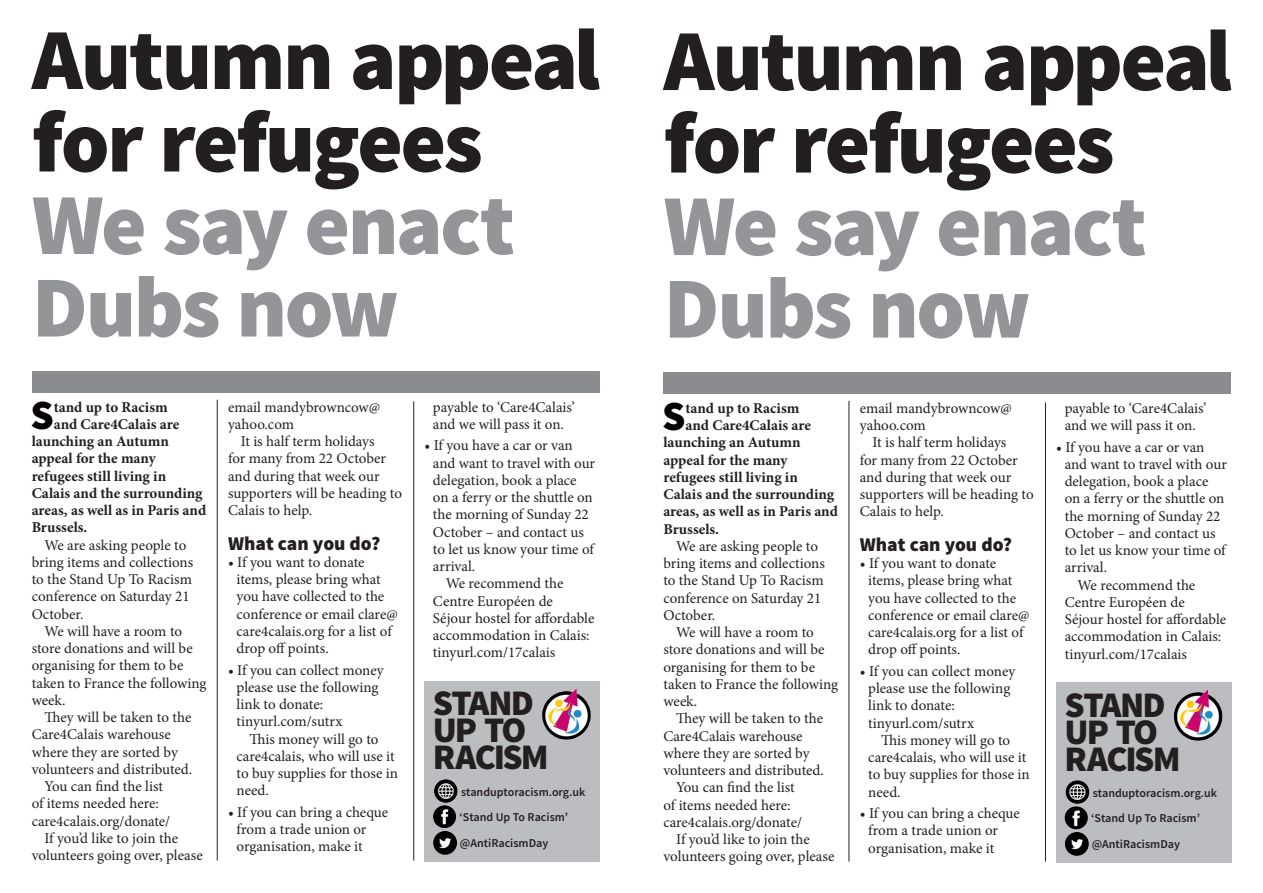
<style>
.page{position:relative;width:1263px;height:893px;background:#fff}
.page>*{position:absolute;margin:0;border:0;box-sizing:border-box;transform-origin:0 0}
.t1{font:900 87px/82.5px "Source Sans Pro";letter-spacing:-.03em;color:#231f20}
.t2{font:900 87px/82.5px "Source Sans Pro";letter-spacing:-.03em;color:#939598}
.body_text_first_para{font:900 41.55px "Source Sans Pro";color:#060101}
.t3{font:900 36px/27px "Source Sans Pro";letter-spacing:-.055em;color:#231f20}
.body_text_first_para-2{font:900 19.5px "Source Sans Pro";color:#231f20}
.body_text_first_para-3{font:15px/17.2px "Minion Pro";letter-spacing:-.005em;color:#231f20}
.body_text_first_para-4{font:700 15px "Minion Pro";color:#231f20}
.t4{font:600 12px "Source Sans Pro";color:#231f20}
</style>
<div class="page">
<div style="left:32px;top:371px;width:568px;height:21px;background:#8a8c8f"></div>
<hr style="left:217px;top:400px;width:1px;height:461px;background:#231f20">
<hr style="left:413px;top:401px;width:1px;height:460px;background:#231f20">
<div style="left:425px;top:681px;width:175px;height:180px;background:#bcbdc0"></div>
<img style="left:434px;top:779px;width:11px;height:23px">
<img style="left:433px;top:805px;width:16px;height:23px">
<img style="left:433px;top:831px;width:15px;height:24px">
<img style="left:542px;top:688px;width:49px;height:52px">
<div style="left:664px;top:372px;width:567px;height:21px;background:#8a8c8f"></div>
<hr style="left:849px;top:401px;width:1px;height:461px;background:#231f20">
<hr style="left:1045px;top:402px;width:1px;height:460px;background:#231f20">
<div style="left:1056px;top:682px;width:175px;height:180px;background:#bcbdc0"></div>
<img style="left:1066px;top:780px;width:10px;height:23px">
<img style="left:1065px;top:806px;width:16px;height:23px">
<img style="left:1065px;top:832px;width:14px;height:24px">
<img style="left:1174px;top:689px;width:49px;height:52px">
<p class="t1" style="left:32px;top:23px;width:569px">Autumn appeal for refugees</p>
<p class="t2" style="left:32px;top:188px;width:484px">We say enact<br>Dubs now</p>
<p class="body_text_first_para" style="left:30px;top:388px;width:25px">S</p>
<p class="body_text_first_para-4" style="left:54px;top:396px;width:115px">tand up to Racism</p>
<p class="body_text_first_para-4" style="left:54px;top:414px;width:127px">and Care4Calais are</p>
<p class="body_text_first_para-4" style="left:32px;top:431px;width:139px">launching an Autumn</p>
<p class="body_text_first_para-4" style="left:32px;top:448px;width:126px">appeal for the many</p>
<p class="body_text_first_para-4" style="left:32px;top:465px;width:136px">refugees still living in</p>
<p class="body_text_first_para-4" style="left:32px;top:483px;width:172px">Calais and the surrounding</p>
<p class="body_text_first_para-4" style="left:32px;top:500px;width:176px">areas, as well as in Paris and</p>
<p class="body_text_first_para-4" style="left:32px;top:517px;width:57px">Brussels.</p>
<p class="body_text_first_para-3" style="left:32px;top:536px;width:163px;text-indent:13px">We are asking people to bring items and collections to the Stand Up To Racism conference on Saturday 21<br>October.</p>
<p class="body_text_first_para-3" style="left:32px;top:623px;width:176px;text-indent:13px">We will have a room to store donations and will be organising for them to be taken to France the following week.</p>
<p class="body_text_first_para-3" style="left:32px;top:709px;width:162px;text-indent:13px">They will be taken to the<br>Care4Calais warehouse where they are sorted by volunteers and distributed.</p>
<p class="body_text_first_para-3" style="left:32px;top:778px;width:140px;text-indent:13px">You can find the list of items needed here: care4calais.org/donate/</p>
<p class="body_text_first_para-3" style="left:32px;top:830px;width:173px;text-indent:13px">If you’d like to join the volunteers going over, please</p>
<p class="body_text_first_para-3" style="left:228px;top:398px;width:154px">email mandybrowncow@ yahoo.com</p>
<p class="body_text_first_para-3" style="left:228px;top:433px;width:175px;text-indent:13px">It is half term holidays<br>for many from 22 October and during that week our supporters will be heading to<br>Calais to help.</p>
<p class="body_text_first_para-2" style="left:228px;top:530px;width:154px">What can you do?</p>
<p class="body_text_first_para-3" style="left:237px;top:554px;width:163px;text-indent:-9px">• If you want to donate items, please bring what you have collected to the conference or email clare@ care4calais.org for a list of drop off points.</p>
<p class="body_text_first_para-3" style="left:237px;top:661px;width:149px;text-indent:-9px">• If you can collect money please use the following link to donate: tinyurl.com/sutrx</p>
<p class="body_text_first_para-3" style="left:237px;top:730px;width:163px;text-indent:13px">This money will go to care4calais, who will use it to buy supplies for those in need.</p>
<p class="body_text_first_para-3" style="left:237px;top:804px;width:153px;text-indent:-9px">• If you can bring a cheque from a trade union or organisation, make it</p>
<p class="body_text_first_para-3" style="left:433px;top:398px;width:143px">payable to ‘Care4Calais’ and we will pass it on.</p>
<p class="body_text_first_para-3" style="left:433px;top:437px;width:164px;text-indent:-9px">• If you have a car or van and want to travel with our delegation, book a place on a ferry or the shuttle on the morning of Sunday 22<br>October – and contact us to let us know your time of arrival.</p>
<p class="body_text_first_para-3" style="left:433px;top:575px;width:163px;text-indent:13px">We recommend the<br>Centre Européen de<br>Séjour hostel for affordable accommodation in Calais: tinyurl.com/17calais</p>
<p class="t3" style="left:433px;top:692px;width:103px">STAND</p>
<p class="t3" style="left:433px;top:719px;width:118px">UP TO<br>RACISM</p>
<p class="t4" style="left:461px;top:784px;width:126px">standuptoracism.org.uk</p>
<p class="t4" style="left:460px;top:810px;width:110px">‘Stand Up To Racism’</p>
<p class="t4" style="left:460px;top:835px;width:90px">@AntiRacismDay</p>
<p class="t1" style="left:664px;top:24px;width:569px">Autumn appeal for refugees</p>
<p class="t2" style="left:664px;top:189px;width:484px">We say enact<br>Dubs now</p>
<p class="body_text_first_para" style="left:662px;top:389px;width:25px">S</p>
<p class="body_text_first_para-4" style="left:685px;top:397px;width:115px">tand up to Racism</p>
<p class="body_text_first_para-4" style="left:685px;top:415px;width:127px">and Care4Calais are</p>
<p class="body_text_first_para-4" style="left:663px;top:432px;width:139px">launching an Autumn</p>
<p class="body_text_first_para-4" style="left:663px;top:449px;width:126px">appeal for the many</p>
<p class="body_text_first_para-4" style="left:663px;top:466px;width:136px">refugees still living in</p>
<p class="body_text_first_para-4" style="left:663px;top:484px;width:172px">Calais and the surrounding</p>
<p class="body_text_first_para-4" style="left:663px;top:501px;width:176px">areas, as well as in Paris and</p>
<p class="body_text_first_para-4" style="left:663px;top:518px;width:57px">Brussels.</p>
<p class="body_text_first_para-3" style="left:663px;top:537px;width:163px;text-indent:13px">We are asking people to bring items and collections to the Stand Up To Racism conference on Saturday 21<br>October.</p>
<p class="body_text_first_para-3" style="left:663px;top:624px;width:176px;text-indent:13px">We will have a room to store donations and will be organising for them to be taken to France the following week.</p>
<p class="body_text_first_para-3" style="left:663px;top:710px;width:162px;text-indent:13px">They will be taken to the<br>Care4Calais warehouse where they are sorted by volunteers and distributed.</p>
<p class="body_text_first_para-3" style="left:663px;top:779px;width:140px;text-indent:13px">You can find the list of items needed here: care4calais.org/donate/</p>
<p class="body_text_first_para-3" style="left:663px;top:831px;width:173px;text-indent:13px">If you’d like to join the volunteers going over, please</p>
<p class="body_text_first_para-3" style="left:860px;top:399px;width:154px">email mandybrowncow@ yahoo.com</p>
<p class="body_text_first_para-3" style="left:860px;top:434px;width:175px;text-indent:13px">It is half term holidays<br>for many from 22 October and during that week our supporters will be heading to<br>Calais to help.</p>
<p class="body_text_first_para-2" style="left:860px;top:532px;width:154px">What can you do?</p>
<p class="body_text_first_para-3" style="left:868px;top:555px;width:163px;text-indent:-9px">• If you want to donate items, please bring what you have collected to the conference or email clare@ care4calais.org for a list of drop off points.</p>
<p class="body_text_first_para-3" style="left:868px;top:662px;width:149px;text-indent:-9px">• If you can collect money please use the following link to donate: tinyurl.com/sutrx</p>
<p class="body_text_first_para-3" style="left:868px;top:731px;width:163px;text-indent:13px">This money will go to care4calais, who will use it to buy supplies for those in need.</p>
<p class="body_text_first_para-3" style="left:868px;top:805px;width:153px;text-indent:-9px">• If you can bring a cheque from a trade union or organisation, make it</p>
<p class="body_text_first_para-3" style="left:1065px;top:399px;width:143px">payable to ‘Care4Calais’ and we will pass it on.</p>
<p class="body_text_first_para-3" style="left:1065px;top:438px;width:164px;text-indent:-9px">• If you have a car or van and want to travel with our delegation, book a place on a ferry or the shuttle on the morning of Sunday 22<br>October – and contact us to let us know your time of arrival.</p>
<p class="body_text_first_para-3" style="left:1065px;top:576px;width:163px;text-indent:13px">We recommend the<br>Centre Européen de<br>Séjour hostel for affordable accommodation in Calais: tinyurl.com/17calais</p>
<p class="t3" style="left:1064px;top:693px;width:103px">STAND</p>
<p class="t3" style="left:1064px;top:720px;width:118px">UP TO<br>RACISM</p>
<p class="t4" style="left:1093px;top:785px;width:126px">standuptoracism.org.uk</p>
<p class="t4" style="left:1091px;top:811px;width:110px">‘Stand Up To Racism’</p>
<p class="t4" style="left:1092px;top:836px;width:90px">@AntiRacismDay</p>
</div>
